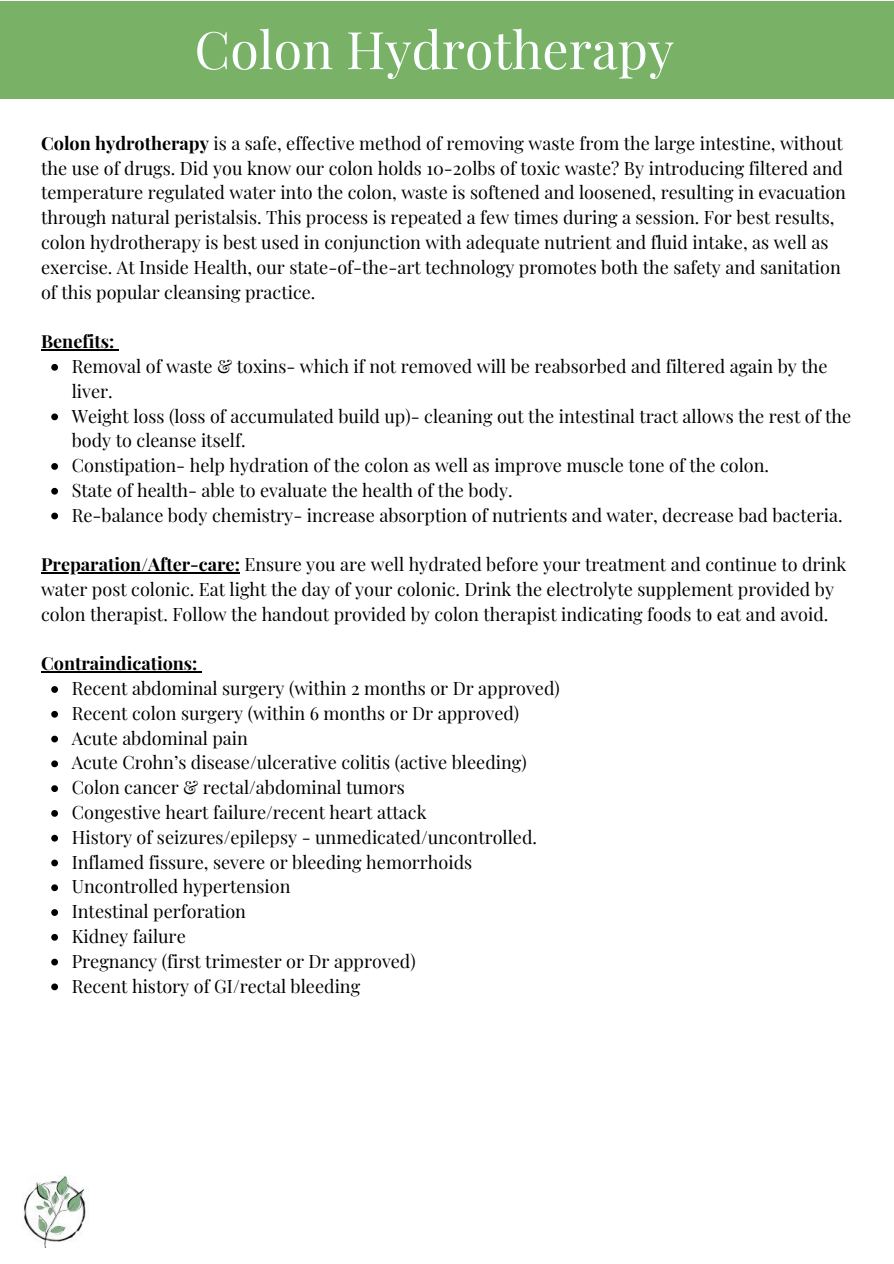
<style>
.page{position:relative;width:894px;height:1264px;background:#fff}
.page>*{position:absolute;margin:0;border:0;box-sizing:border-box;transform-origin:0 0}
.t1{font:51.9px "Playfair Display";color:#fcffff}
.t2{font:18px/24.8px "Playfair Display";color:#000}
.t3{font:700 18px "Playfair Display";color:#000}
.s1{font-weight:700}
</style>
<div class="page">
<div style="left:0;top:1px;width:893px;height:98px;background:#79b167"></div>
<img style="left:24px;top:1175px;width:62px;height:72px">
<svg style="left:51px;top:364px;width:7px;height:7px"></svg>
<svg style="left:51px;top:413px;width:7px;height:7px"></svg>
<svg style="left:51px;top:463px;width:7px;height:7px"></svg>
<svg style="left:51px;top:488px;width:7px;height:6px"></svg>
<svg style="left:51px;top:512px;width:7px;height:7px"></svg>
<svg style="left:51px;top:686px;width:7px;height:7px"></svg>
<svg style="left:51px;top:711px;width:7px;height:6px"></svg>
<svg style="left:51px;top:735px;width:7px;height:7px"></svg>
<svg style="left:51px;top:760px;width:7px;height:7px"></svg>
<svg style="left:51px;top:785px;width:7px;height:7px"></svg>
<svg style="left:51px;top:810px;width:7px;height:6px"></svg>
<svg style="left:51px;top:834px;width:7px;height:7px"></svg>
<svg style="left:51px;top:859px;width:7px;height:7px"></svg>
<svg style="left:51px;top:884px;width:7px;height:7px"></svg>
<svg style="left:51px;top:909px;width:7px;height:6px"></svg>
<svg style="left:51px;top:934px;width:7px;height:6px"></svg>
<svg style="left:51px;top:958px;width:7px;height:7px"></svg>
<svg style="left:51px;top:983px;width:7px;height:7px"></svg>
<hr style="left:41px;top:349px;width:73px;height:1px;background:#000">
<hr style="left:41px;top:572px;width:199px;height:1px;background:#000">
<hr style="left:41px;top:671px;width:156px;height:1px;background:#000">
<h1 class="t1" style="left:194px;top:13px;width:481px">Colon Hydrotherapy</h1>
<p class="t2" style="left:41px;top:130px;width:806px"><span class="s1">Colon hydrotherapy</span> is a safe, effective method of removing waste from the large intestine, without the use of drugs. Did you know our colon holds 10-20lbs of toxic waste? By introducing filtered and temperature regulated water into the colon, waste is softened and loosened, resulting in evacuation through natural peristalsis. This process is repeated a few times during a session. For best results, colon hydrotherapy is best used in conjunction with adequate nutrient and fluid intake, as well as exercise. At Inside Health, our state-of-the-art technology promotes both the safety and sanitation of this popular cleansing practice.</p>
<p class="t3" style="left:41px;top:329px;width:75px">Benefits:</p>
<p class="t2" style="left:72px;top:353px;width:780px">Removal of waste &amp; toxins- which if not removed will be reabsorbed and filtered again by the liver.<br>Weight loss (loss of accumulated build up)- cleaning out the intestinal tract allows the rest of the body to cleanse itself.<br>Constipation- help hydration of the colon as well as improve muscle tone of the colon.<br>State of health- able to evaluate the health of the body.<br>Re-balance body chemistry- increase absorption of nutrients and water, decrease bad bacteria.</p>
<p class="t2" style="left:41px;top:551px;width:806px"><span class="s1">Preparation/After-care:</span> Ensure you are well hydrated before your treatment and continue to drink water post colonic. Eat light the day of your colonic. Drink the electrolyte supplement provided by colon therapist. Follow the handout provided by colon therapist indicating foods to eat and avoid.</p>
<p class="t3" style="left:41px;top:651px;width:158px">Contraindications:</p>
<p class="t2" style="left:72px;top:675px;width:489px">Recent abdominal surgery (within 2 months or Dr approved)<br>Recent colon surgery (within 6 months or Dr approved)<br>Acute abdominal pain<br>Acute Crohn’s disease/ulcerative colitis (active bleeding)<br>Colon cancer &amp; rectal/abdominal tumors<br>Congestive heart failure/recent heart attack<br>History of seizures/epilepsy - unmedicated/uncontrolled.<br>Inflamed fissure, severe or bleeding hemorrhoids Uncontrolled hypertension<br>Intestinal perforation<br>Kidney failure<br>Pregnancy (first trimester or Dr approved)<br>Recent history of GI/rectal bleeding</p>
</div>
